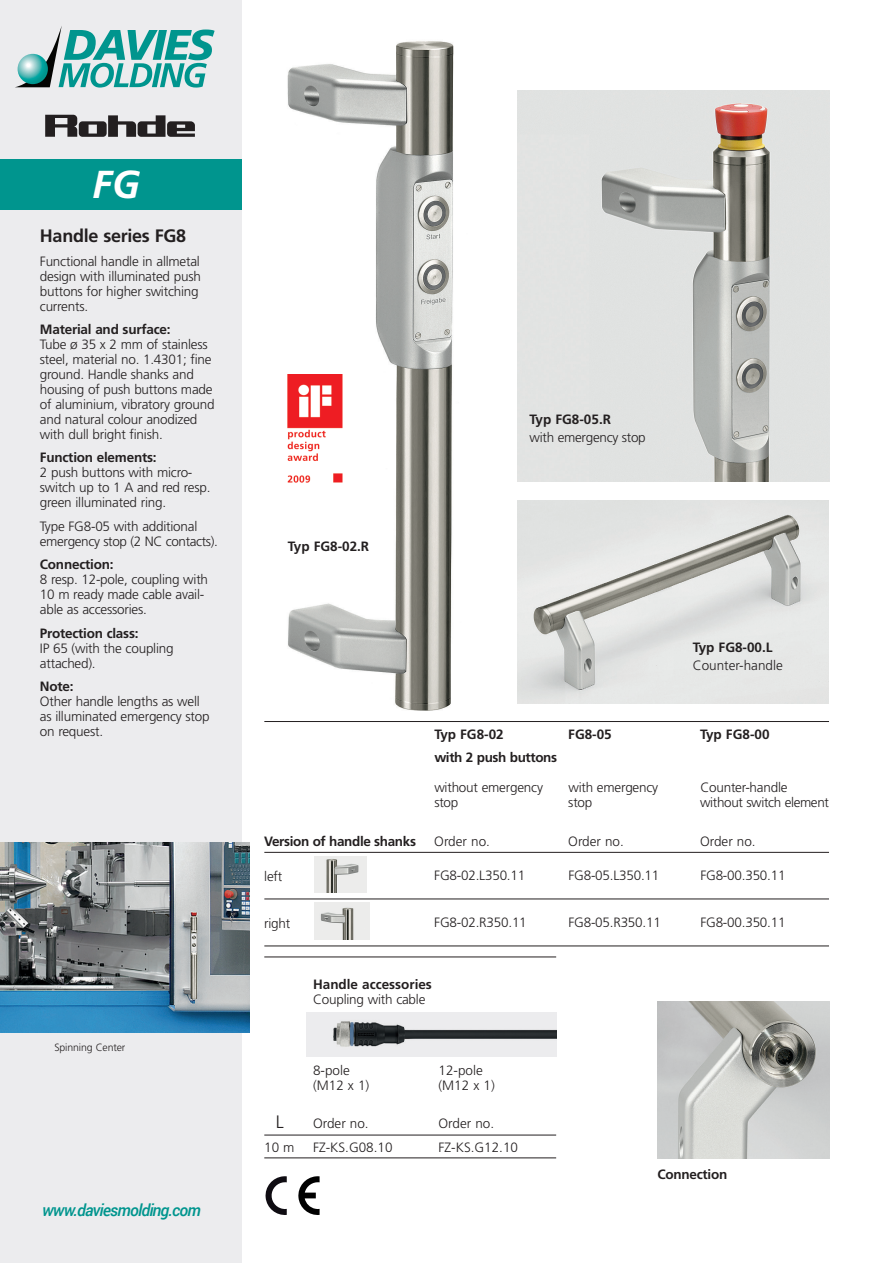
<style>
.page{position:relative;width:893px;height:1263px;background:#fff}
.page>*{position:absolute;margin:0;border:0;box-sizing:border-box;transform-origin:0 0}
.t1{font:italic 700 39px "Frutiger";color:#fff}
.t2{font:700 18px "Frutiger";letter-spacing:-.015em;color:#231f20}
.t3{font:300 18px "Frutiger";color:#231f20}
.t4{font:italic 500 16.5px "Roboto";letter-spacing:-.05em;color:#00958e}
.t5{font:300 13.5px/15px "Frutiger";letter-spacing:-.015em;color:#231f20}
.t6{font:700 13.5px "Frutiger";letter-spacing:-.015em;color:#231f20}
.t7{font:300 10.5px "Frutiger";letter-spacing:-.01em;color:#231f20}
</style>
<div class="page">
<div style="left:0;top:0;width:241px;height:1263px;background:#ececee"></div>
<img style="left:287px;top:41px;width:167px;height:670px">
<img style="left:517px;top:501px;width:311px;height:202px">
<img style="left:314px;top:902px;width:55px;height:37px">
<img style="left:314px;top:856px;width:53px;height:37px">
<img style="left:517px;top:90px;width:312px;height:392px">
<div style="left:306px;top:1012px;width:250px;height:45px;background:#ececee"></div>
<img style="left:333px;top:1021px;width:223px;height:26px">
<img style="left:287px;top:374px;width:55px;height:110px">
<img style="left:657px;top:1002px;width:172px;height:157px">
<img style="left:0;top:843px;width:250px;height:190px">
<hr style="left:264px;top:721px;width:565px;height:1px;background:#231f20">
<hr style="left:264px;top:852px;width:565px;height:1px;background:#231f20">
<hr style="left:264px;top:899px;width:565px;height:1px;background:#231f20">
<hr style="left:264px;top:946px;width:565px;height:1px;background:#231f20">
<hr style="left:264px;top:957px;width:292px;height:1px;background:#231f20">
<hr style="left:264px;top:1135px;width:292px;height:1px;background:#231f20">
<hr style="left:264px;top:1158px;width:292px;height:1px;background:#231f20">
<div style="left:0;top:159px;width:241px;height:51px;background:#00958e"></div>
<svg style="left:45px;top:115px;width:150px;height:22px"></svg>
<svg style="left:15px;top:26px;width:199px;height:62px"></svg>
<svg style="left:265px;top:1176px;width:22px;height:39px"></svg>
<svg style="left:298px;top:1176px;width:21px;height:39px"></svg>
<h1 class="t1" style="left:92px;top:161px;width:49px">FG</h1>
<h2 class="t2" style="left:40px;top:225px;width:148px">Handle series FG8</h2>
<p class="t5" style="left:40px;top:254px;width:162px">Functional handle in allmetal design with illuminated push buttons for higher switching currents.</p>
<p class="t6" style="left:40px;top:321px;width:132px">Material and surface:</p>
<p class="t5" style="left:40px;top:337px;width:176px">Tube ø 35 x 2 mm of stainless steel, material no. 1.4301; fine ground. Handle shanks and housing of push buttons made of aluminium, vibratory ground and natural colour anodized with dull bright finish.</p>
<p class="t6" style="left:40px;top:450px;width:118px">Function elements:</p>
<p class="t5" style="left:40px;top:465px;width:172px">2 push buttons with micro&shy;switch up to 1 A and red resp. green illuminated ring.</p>
<p class="t5" style="left:40px;top:519px;width:179px">Type FG8-05 with additional emergency stop (2 NC contacts).</p>
<p class="t6" style="left:40px;top:557px;width:75px">Connection:</p>
<p class="t5" style="left:40px;top:572px;width:170px">8 resp. 12-pole, coupling with<br>10 m ready made cable avail&shy;able as accessories.</p>
<p class="t6" style="left:40px;top:625px;width:100px">Protection class:</p>
<p class="t5" style="left:40px;top:641px;width:135px">IP 65 (with the coupling attached).</p>
<p class="t6" style="left:40px;top:679px;width:35px">Note:</p>
<p class="t5" style="left:40px;top:694px;width:171px">Other handle lengths as well as illuminated emergency stop on request.</p>
<p class="t7" style="left:54px;top:1042px;width:72px">Spinning Center</p>
<p class="t4" style="left:42px;top:1199px;width:160px">www.daviesmolding.com</p>
<p class="t6" style="left:288px;top:539px;width:83px">Typ FG8-02.R</p>
<p class="t6" style="left:529px;top:412px;width:83px">Typ FG8-05.R</p>
<p class="t5" style="left:529px;top:430px;width:118px">with emergency stop</p>
<p class="t6" style="left:692px;top:639px;width:81px">Typ FG8-00.L</p>
<p class="t5" style="left:692px;top:658px;width:91px">Counter-handle</p>
<p class="t6" style="left:434px;top:726px;width:71px">Typ FG8-02</p>
<p class="t6" style="left:568px;top:726px;width:45px">FG8-05</p>
<p class="t6" style="left:700px;top:726px;width:71px">Typ FG8-00</p>
<p class="t6" style="left:434px;top:750px;width:124px">with 2 push buttons</p>
<p class="t5" style="left:434px;top:780px;width:110px">without emergency</p>
<p class="t5" style="left:568px;top:780px;width:91px">with emergency</p>
<p class="t5" style="left:700px;top:780px;width:89px">Counter-handle</p>
<p class="t5" style="left:434px;top:795px;width:26px">stop</p>
<p class="t5" style="left:568px;top:795px;width:26px">stop</p>
<p class="t5" style="left:700px;top:795px;width:130px">without switch element</p>
<p class="t6" style="left:264px;top:833px;width:153px">Version of handle shanks</p>
<p class="t5" style="left:434px;top:834px;width:57px">Order no.</p>
<p class="t5" style="left:568px;top:834px;width:57px">Order no.</p>
<p class="t5" style="left:700px;top:834px;width:57px">Order no.</p>
<p class="t5" style="left:264px;top:869px;width:20px">left</p>
<p class="t5" style="left:434px;top:868px;width:92px">FG8-02.L350.11</p>
<p class="t5" style="left:568px;top:868px;width:92px">FG8-05.L350.11</p>
<p class="t5" style="left:700px;top:868px;width:87px">FG8-00.350.11</p>
<p class="t5" style="left:264px;top:916px;width:28px">right</p>
<p class="t5" style="left:434px;top:915px;width:94px">FG8-02.R350.11</p>
<p class="t5" style="left:568px;top:915px;width:94px">FG8-05.R350.11</p>
<p class="t5" style="left:700px;top:915px;width:87px">FG8-00.350.11</p>
<p class="t6" style="left:313px;top:977px;width:120px">Handle accessories</p>
<p class="t5" style="left:313px;top:992px;width:114px">Coupling with cable</p>
<p class="t5" style="left:313px;top:1063px;width:38px">8-pole</p>
<p class="t5" style="left:438px;top:1063px;width:46px">12-pole</p>
<p class="t5" style="left:313px;top:1078px;width:58px">(M12 x 1)</p>
<p class="t5" style="left:438px;top:1078px;width:58px">(M12 x 1)</p>
<h2 class="t3" style="left:276px;top:1112px;width:9px">L</h2>
<p class="t5" style="left:313px;top:1116px;width:57px">Order no.</p>
<p class="t5" style="left:438px;top:1116px;width:57px">Order no.</p>
<p class="t5" style="left:264px;top:1140px;width:32px">10 m</p>
<p class="t5" style="left:313px;top:1140px;width:81px">FZ-KS.G08.10</p>
<p class="t5" style="left:438px;top:1140px;width:81px">FZ-KS.G12.10</p>
<p class="t6" style="left:657px;top:1166px;width:72px">Connection</p>
</div>
